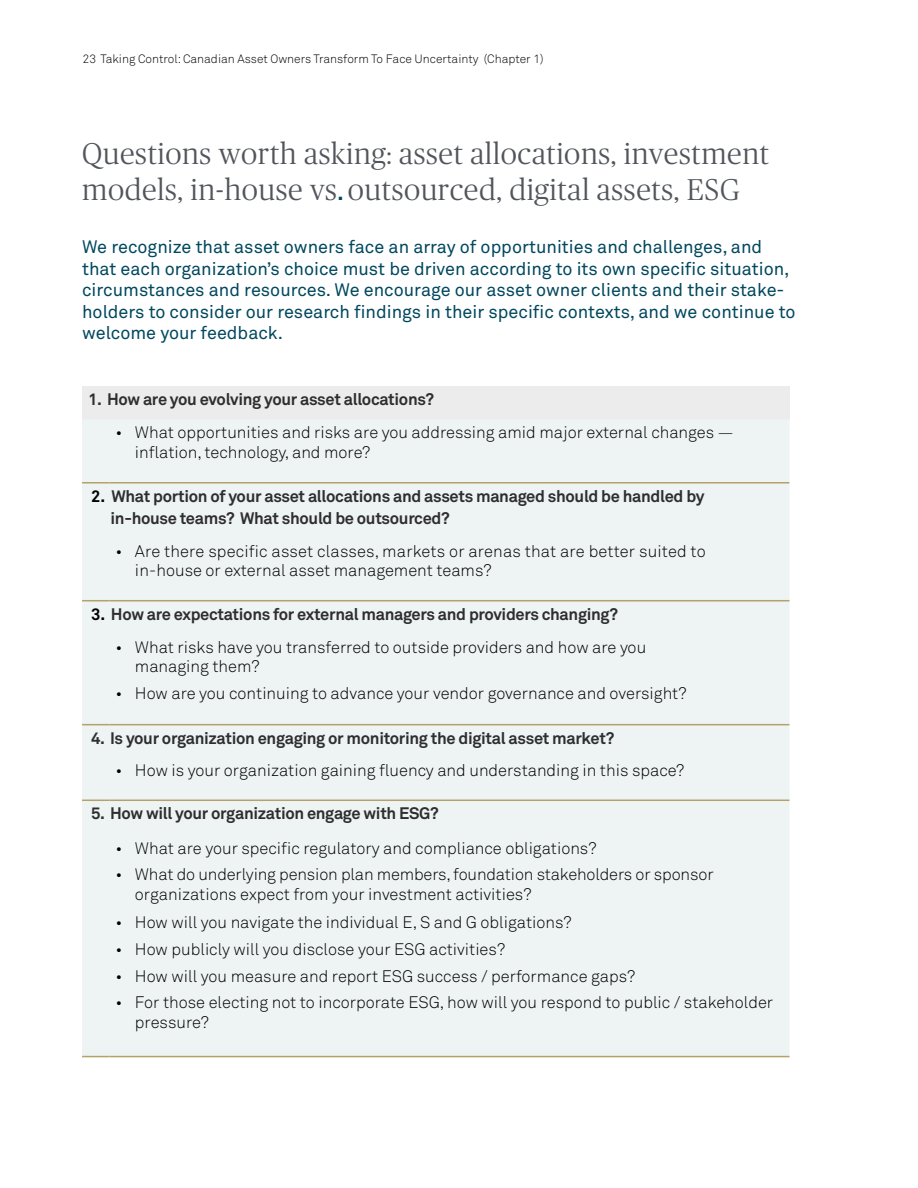
<style>
.page{position:relative;width:918px;height:1188px;background:#fff}
.page>*{position:absolute;margin:0;border:0;box-sizing:border-box;transform-origin:0 0}
.t1{font:300 30px/36px "Publico Headline";letter-spacing:.02em;color:#52555b}
.t2{font:18px/21.6px "Akkurat Pro";color:#00485e}
.t3{font:300 16.5px/19.8px "Akkurat Pro";color:#000}
.t4{font:700 16.5px/22.5px "Akkurat Pro";letter-spacing:-.02em;color:#2e2e2f}
.t5{font:300 12px "Akkurat Pro";color:#000}
.s1{font-family:"Akkurat Pro";font-weight:700;font-size:21px;color:#00485e}
.s2{font-size:14.25px}
.s3{color:#000}
</style>
<div class="page">
<div style="left:82px;top:386px;width:707px;height:33px;background:#ececed"></div>
<div style="left:82px;top:419px;width:707px;height:637px;background:#eef3f4"></div>
<svg style="left:82px;top:600px;width:27px;height:1px"></svg>
<hr style="left:109px;top:600px;width:680px;height:1px;background:#b3a369">
<hr style="left:82px;top:482px;width:27px;height:2px;background:#b3a369">
<hr style="left:109px;top:482px;width:680px;height:2px;background:#b3a369">
<svg style="left:82px;top:724px;width:27px;height:1px"></svg>
<hr style="left:109px;top:724px;width:680px;height:1px;background:#b3a369">
<svg style="left:82px;top:800px;width:27px;height:1px"></svg>
<hr style="left:109px;top:800px;width:680px;height:1px;background:#b3a369">
<svg style="left:82px;top:1056px;width:27px;height:1px"></svg>
<hr style="left:109px;top:1056px;width:680px;height:1px;background:#b3a369">
<p class="t5" style="left:82px;top:52px;width:463px">23 Taking Control: Canadian Asset Owners Transform To Face Uncertainty (Chapter 1)</p>
<h1 class="t1" style="left:82px;top:134px;width:688px">Questions worth asking: asset allocations, investment models, in-house vs<span class="s1">.</span> outsourced, digital assets, ESG</h1>
<p class="t2" style="left:82px;top:236px;width:715px">We recognize that asset owners face an array of opportunities and challenges, and that each organization’s choice must be driven according to its own specific situation, circumstances and resources. We encourage our asset owner clients and their stake&shy;holders to consider our research findings in their specific contexts, and we continue to welcome your feedback.</p>
<p class="t4" style="left:88px;top:387px;width:348px">1. How are you evolving your asset allocations?</p>
<p class="t3" style="left:135px;top:423px;width:600px;text-indent:-20px">• What opportunities and risks are you addressing amid major external changes <span class="s2">— </span>inflation, technology, and more?</p>
<p class="t4" style="left:111px;top:484px;width:595px;text-indent:-20px"><span class="s3">2.</span> What portion of your asset allocations and assets managed should be handled by in-house teams? What should be outsourced?</p>
<p class="t3" style="left:135px;top:541px;width:572px;text-indent:-20px">• Are there specific asset classes, markets or arenas that are better suited to in-house or external asset management teams?</p>
<p class="t4" style="left:91px;top:602px;width:528px"><span class="s3">3.</span> How are expectations for external managers and providers changing?</p>
<p class="t3" style="left:135px;top:637px;width:513px;text-indent:-20px">• What risks have you transferred to outside providers and how are you managing them?</p>
<p class="t3" style="left:115px;top:683px;width:572px">• How are you continuing to advance your vendor governance and oversight?</p>
<p class="t4" style="left:91px;top:726px;width:525px">4. Is your organization engaging or monitoring the digital asset market?</p>
<p class="t3" style="left:115px;top:761px;width:570px">• How is your organization gaining fluency and understanding in this space?</p>
<p class="t4" style="left:91px;top:802px;width:349px">5. How will your organization engage with ESG?</p>
<p class="t3" style="left:115px;top:838px;width:483px">• What are your specific regulatory and compliance obligations?</p>
<p class="t3" style="left:135px;top:865px;width:580px;text-indent:-20px">• What do underlying pension plan members, foundation stakeholders or sponsor organizations expect from your investment activities?</p>
<p class="t3" style="left:115px;top:913px;width:458px">• How will you navigate the individual E, S and G obligations?</p>
<p class="t3" style="left:115px;top:939px;width:391px">• How publicly will you disclose your ESG activities?</p>
<p class="t3" style="left:115px;top:966px;width:521px">• How will you measure and report ESG success / performance gaps?</p>
<p class="t3" style="left:135px;top:992px;width:640px;text-indent:-20px">• For those electing not to incorporate ESG, how will you respond to public / stakeholder pressure?</p>
</div>
